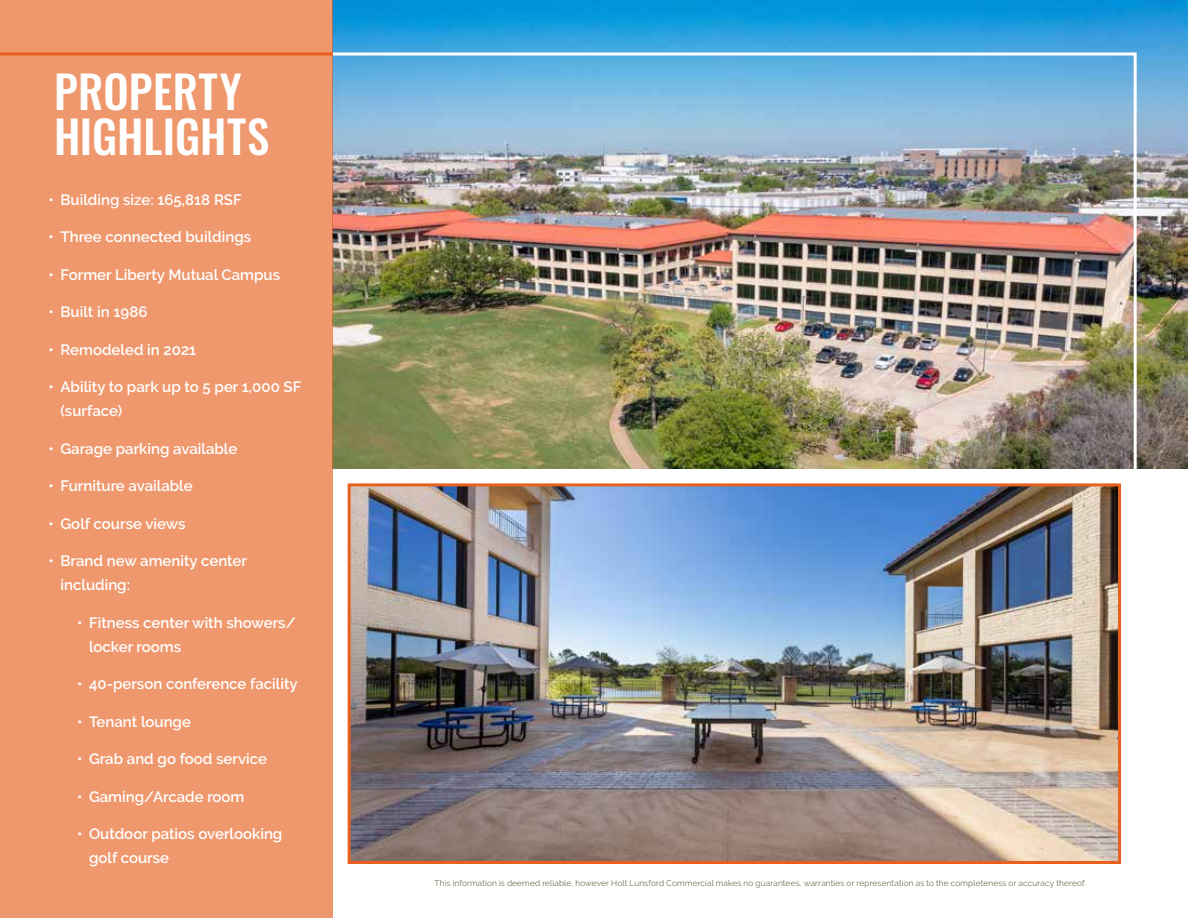
<style>
.page{position:relative;width:1188px;height:918px;background:#fff}
.page>*{position:absolute;margin:0;border:0;box-sizing:border-box;transform-origin:0 0}
.t1{font:500 45px/45px "Oswald";letter-spacing:.005em;color:#fff}
.t2{font:600 15px/24px "Raleway";color:#fff}
.t3{font:300 8.25px "Raleway";letter-spacing:.02em;color:#3c4c1f}
</style>
<div class="page">
<img style="left:333px;top:0;width:855px;height:468px">
<div style="left:0;top:0;width:333px;height:918px;background:#ef986d"></div>
<img style="left:332px;top:51px;width:806px;height:813px">
<svg style="left:0;top:52px;width:333px;height:4px"></svg>
<h1 class="t1" style="left:54px;top:72px;width:217px">PROPERTY<br>HIGHLIGHTS</h1>
<p class="t2" style="left:49px;top:188px;width:195px">• Building size: 165,818 RSF</p>
<p class="t2" style="left:49px;top:225px;width:204px">• Three connected buildings</p>
<p class="t2" style="left:49px;top:263px;width:233px">• Former Liberty Mutual Campus</p>
<p class="t2" style="left:49px;top:300px;width:100px">• Built in 1986</p>
<p class="t2" style="left:49px;top:338px;width:149px">• Remodeled in 2021</p>
<p class="t2" style="left:61px;top:375px;width:242px;text-indent:-12px">• Ability to park up to 5 per 1,000 SF (surface)</p>
<p class="t2" style="left:49px;top:437px;width:190px">• Garage parking available</p>
<p class="t2" style="left:49px;top:474px;width:146px">• Furniture available</p>
<p class="t2" style="left:49px;top:512px;width:138px">• Golf course views</p>
<p class="t2" style="left:61px;top:549px;width:188px;text-indent:-12px">• Brand new amenity center including:</p>
<p class="t2" style="left:89px;top:611px;width:208px;text-indent:-12px">• Fitness center with showers/ locker rooms</p>
<p class="t2" style="left:77px;top:672px;width:222px">• 40-person conference facility</p>
<p class="t2" style="left:77px;top:710px;width:115px">• Tenant lounge</p>
<p class="t2" style="left:77px;top:747px;width:191px">• Grab and go food service</p>
<p class="t2" style="left:77px;top:785px;width:169px">• Gaming/Arcade room</p>
<p class="t2" style="left:89px;top:822px;width:195px;text-indent:-12px">• Outdoor patios overlooking golf course</p>
<p class="t3" style="left:435px;top:878px;width:653px">This information is deemed reliable, however Holt Lunsford Commercial makes no guarantees, warranties or representation as to the completeness or accuracy thereof.</p>
</div>
